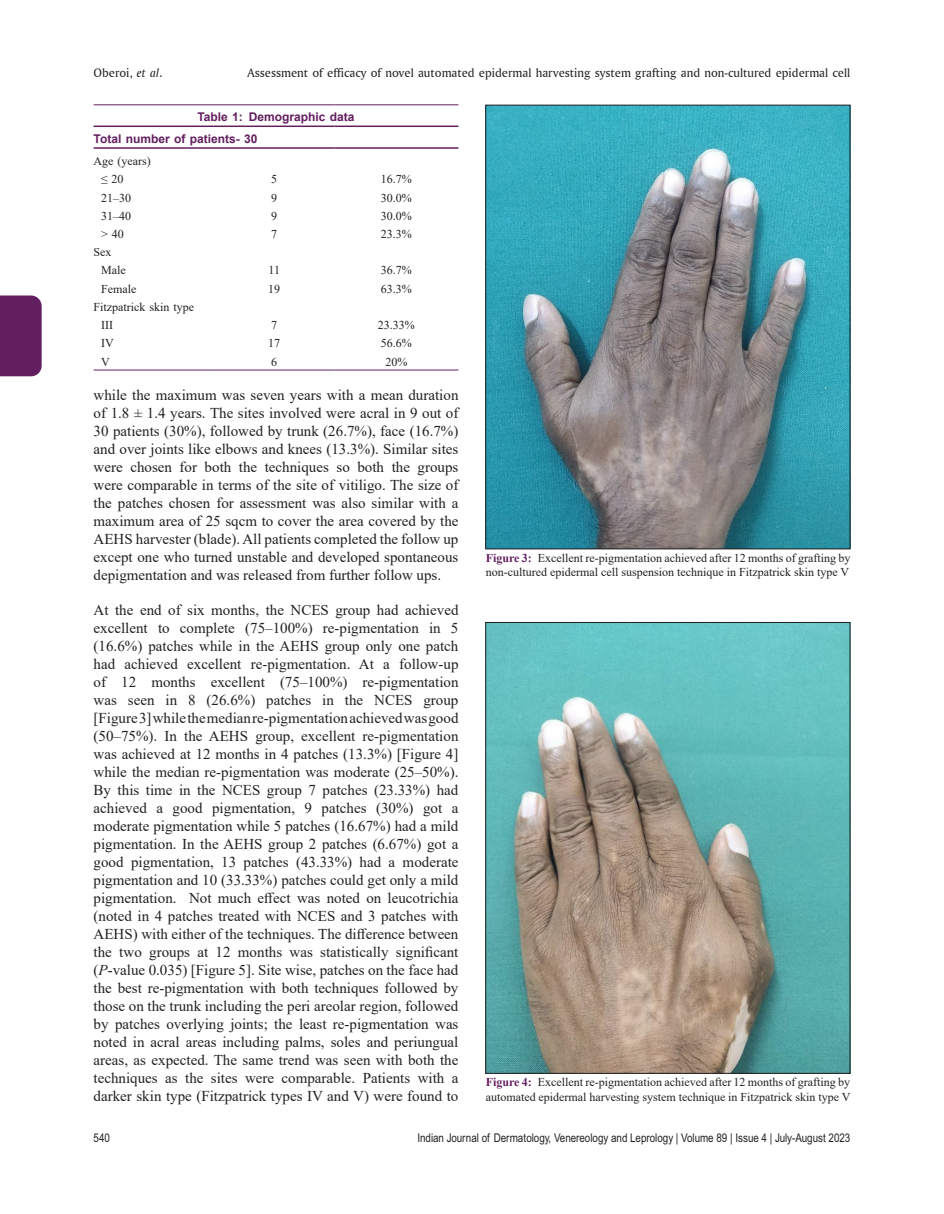
<style>
.page{position:relative;width:944px;height:1214px;background:#fff}
.page>*{position:absolute;margin:0;border:0;box-sizing:border-box;transform-origin:0 0}
.Body_Text{font:15px/18px "Times New Roman";color:#231f20;text-align:justify}
.Body_Text_Indent{font:15px/18px "Times New Roman";color:#231f20;text-align:justify}
.t1{font:12.75px "Amerigo BT Roman A";color:#231f20}
.Fig_caption{font:12px/14.4px "Times New Roman";color:#231f20}
.T-TXT{font:12px "Times New Roman";color:#231f20}
.t2{font:12px "Arial Narrow MT Std";color:#231f20}
.TCH{font:700 12px "Arial";color:#631e60}
.Table_caption{font:700 12px "Arial";color:#631e60}
.s1{font-family:"Amerigo BT Italic A"}
.s2{font-style:italic}
.s3{font-weight:700;color:#631e60}
</style>
<div class="page">
<hr style="left:94px;top:104px;width:120px;height:1px;background:#631e60">
<hr style="left:214px;top:104px;width:120px;height:1px;background:#631e60">
<hr style="left:334px;top:104px;width:124px;height:1px;background:#631e60">
<hr style="left:94px;top:125px;width:120px;height:2px;background:#631e60">
<hr style="left:214px;top:125px;width:120px;height:2px;background:#631e60">
<hr style="left:334px;top:125px;width:124px;height:2px;background:#631e60">
<hr style="left:94px;top:147px;width:120px;height:2px;background:#631e60">
<hr style="left:214px;top:147px;width:120px;height:2px;background:#631e60">
<hr style="left:334px;top:147px;width:124px;height:2px;background:#631e60">
<hr style="left:94px;top:370px;width:120px;height:1px;background:#631e60">
<hr style="left:214px;top:370px;width:120px;height:1px;background:#631e60">
<hr style="left:334px;top:370px;width:124px;height:1px;background:#631e60">
<img style="left:487px;top:107px;width:361px;height:440px">
<img style="left:487px;top:624px;width:361px;height:447px">
<div style="left:0;top:295px;width:42px;height:81px;background:#631e60"></div>
<p class="t1" style="left:94px;top:65px;width:70px">Oberoi, <span class="s1">et al</span>.</p>
<p class="t1" style="left:247px;top:65px;width:604px">Assessment of efficacy of novel automated epidermal harvesting system grafting and non-cultured epidermal cell</p>
<p class="Table_caption" style="left:197px;top:108px;width:159px">Table 1: Demographic data</p>
<p class="TCH" style="left:94px;top:131px;width:165px">Total number of patients- 30</p>
<p class="T-TXT" style="left:94px;top:152px;width:59px">Age (years)</p>
<p class="T-TXT" style="left:101px;top:171px;width:24px">≤ 20</p>
<p class="T-TXT" style="left:271px;top:171px;width:7px">5</p>
<p class="T-TXT" style="left:381px;top:171px;width:32px">16.7%</p>
<p class="T-TXT" style="left:101px;top:189px;width:31px">21–30</p>
<p class="T-TXT" style="left:271px;top:189px;width:7px">9</p>
<p class="T-TXT" style="left:381px;top:189px;width:32px">30.0%</p>
<p class="T-TXT" style="left:101px;top:207px;width:31px">31–40</p>
<p class="T-TXT" style="left:271px;top:207px;width:7px">9</p>
<p class="T-TXT" style="left:381px;top:207px;width:32px">30.0%</p>
<p class="T-TXT" style="left:101px;top:225px;width:24px">&gt; 40</p>
<p class="T-TXT" style="left:271px;top:225px;width:7px">7</p>
<p class="T-TXT" style="left:381px;top:225px;width:32px">23.3%</p>
<p class="T-TXT" style="left:94px;top:244px;width:19px">Sex</p>
<p class="T-TXT" style="left:101px;top:262px;width:26px">Male</p>
<p class="T-TXT" style="left:268px;top:262px;width:13px">11</p>
<p class="T-TXT" style="left:381px;top:262px;width:32px">36.7%</p>
<p class="T-TXT" style="left:101px;top:280px;width:37px">Female</p>
<p class="T-TXT" style="left:268px;top:280px;width:13px">19</p>
<p class="T-TXT" style="left:381px;top:280px;width:32px">63.3%</p>
<p class="T-TXT" style="left:94px;top:298px;width:102px">Fitzpatrick skin type</p>
<p class="T-TXT" style="left:101px;top:316px;width:13px">III</p>
<p class="T-TXT" style="left:271px;top:316px;width:7px">7</p>
<p class="T-TXT" style="left:378px;top:316px;width:38px">23.33%</p>
<p class="T-TXT" style="left:101px;top:335px;width:14px">IV</p>
<p class="T-TXT" style="left:268px;top:335px;width:13px">17</p>
<p class="T-TXT" style="left:381px;top:335px;width:32px">56.6%</p>
<p class="T-TXT" style="left:101px;top:353px;width:10px">V</p>
<p class="T-TXT" style="left:271px;top:353px;width:7px">6</p>
<p class="T-TXT" style="left:385px;top:353px;width:23px">20%</p>
<p class="Body_Text" style="left:94px;top:385px;width:366px">while the maximum was seven years with a mean duration of 1.8 ± 1.4 years. The sites involved were acral in 9 out of 30 patients (30%), followed by trunk (26.7%), face (16.7%) and over joints like elbows and knees (13.3%). Similar sites were chosen for both the techniques so both the groups were comparable in terms of the site of vitiligo. The size of the patches chosen for assessment was also similar with a maximum area of 25 sqcm to cover the area covered by the AEHS harvester (blade). All patients completed the follow up except one who turned unstable and developed spontaneous depigmentation and was released from further follow ups.</p>
<p class="Body_Text" style="left:94px;top:600px;width:366px">At the end of six months, the NCES group had achieved excellent to complete (75–100%) re-pigmentation in 5 (16.6%) patches while in the AEHS group only one patch had achieved excellent re-pigmentation. At a follow-up of 12 months excellent (75–100%) re-pigmentation was seen in 8 (26.6%) patches in the NCES group [Figure 3] while the median re-pigmentation achieved was good (50–75%). In the AEHS group, excellent re-pigmentation was achieved at 12 months in 4 patches (13.3%) [Figure 4]</p>
<p class="Body_Text_Indent" style="left:94px;top:762px;width:366px">while the median re-pigmentation was moderate (25–50%).<br>By this time in the NCES group 7 patches (23.33%) had achieved a good pigmentation, 9 patches (30%) got a moderate pigmentation while 5 patches (16.67%) had a mild pigmentation. In the AEHS group 2 patches (6.67%) got a good pigmentation, 13 patches (43.33%) had a moderate pigmentation and 10 (33.33%) patches could get only a mild pigmentation. Not much effect was noted on leucotrichia (noted in 4 patches treated with NCES and 3 patches with AEHS) with either of the techniques. The difference between the two groups at 12 months was statistically significant (<span class="s2">P-</span>value 0.035) [Figure 5]. Site wise, patches on the face had the best re-pigmentation with both techniques followed by those on the trunk including the peri areolar region, followed by patches overlying joints; the least re-pigmentation was noted in acral areas including palms, soles and periungual areas, as expected. The same trend was seen with both the techniques as the sites were comparable. Patients with a darker skin type (Fitzpatrick types IV and V) were found to</p>
<p class="Fig_caption" style="left:485px;top:550px;width:366px"><span class="s3">Figure 3:</span> Excellent re-pigmentation achieved after 12 months of grafting by non-cultured epidermal cell suspension technique in Fitzpatrick skin type V</p>
<p class="Fig_caption" style="left:485px;top:1074px;width:366px"><span class="s3">Figure 4:</span> Excellent re-pigmentation achieved after 12 months of grafting by automated epidermal harvesting system technique in Fitzpatrick skin type V</p>
<p class="t2" style="left:94px;top:1130px;width:18px">540</p>
<p class="t2" style="left:417px;top:1130px;width:434px">Indian Journal of Dermatology, Venereology and Leprology | Volume 89 | Issue 4 | July-August 2023</p>
</div>
